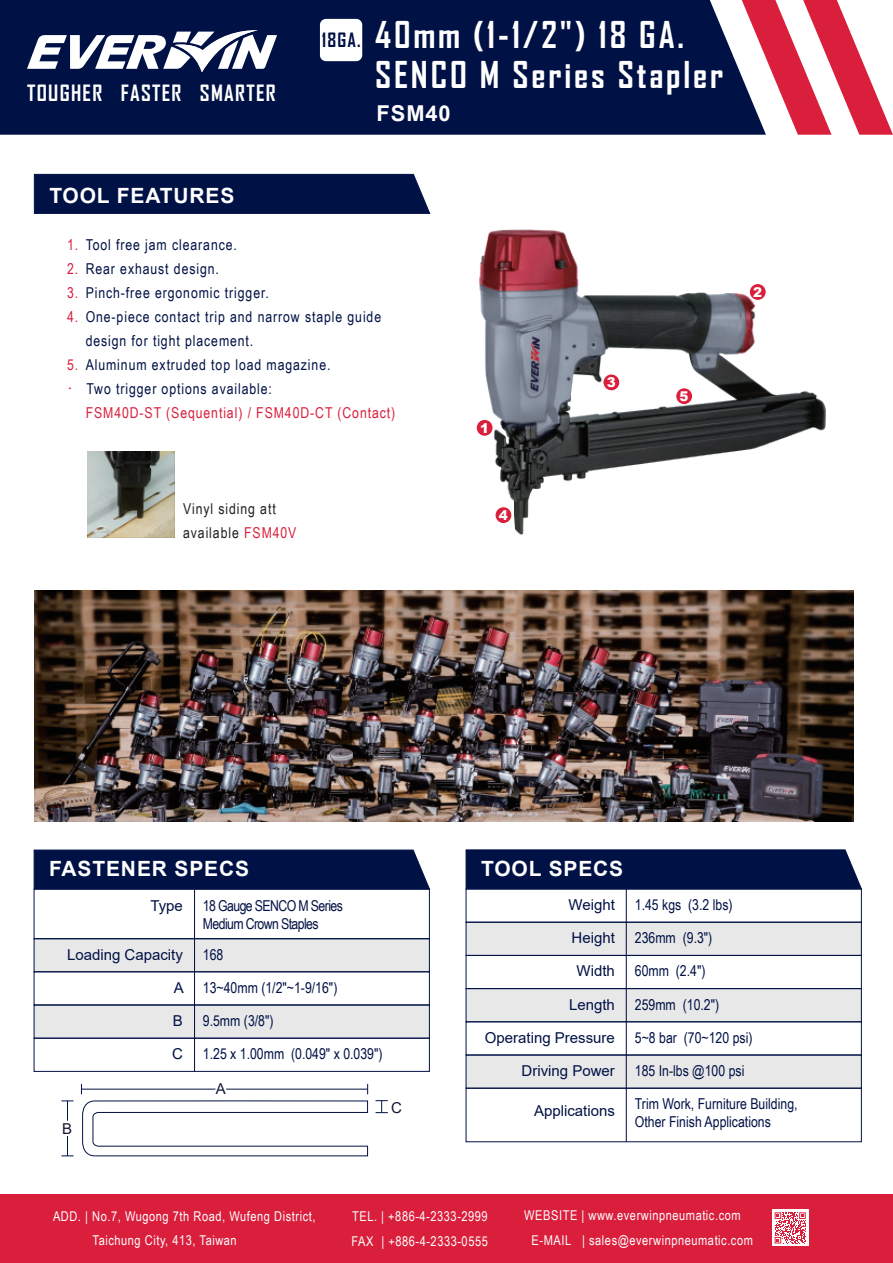
<style>
.page{position:relative;width:893px;height:1263px;background:#fff}
.page>*{position:absolute;margin:0;border:0;box-sizing:border-box;transform-origin:0 0}
.t1{font:700 35.4px/40.5px "Agency FB";letter-spacing:.08em;color:#fff}
.t2{font:700 21.9px "Arial";letter-spacing:.04em;color:#fff}
.t3{font:700 21.45px "Agency FB";letter-spacing:.06em;color:#fff}
.t4{font:700 21px "Arial";letter-spacing:.04em;color:#fff}
.t5{font:700 18.9px "Agency FB";color:#001145}
.t6{font:15px/24px "Arial Narrow";letter-spacing:.06em;color:#001145}
.t7{font:15px/18px "Arial Narrow";color:#001145}
.t8{font:15px "Arial";color:#001145}
.t9{font:15px "Arial Narrow";letter-spacing:.06em;color:#da1f3d}
.t10{font:15px/18px "Arial Narrow";letter-spacing:-.04em;color:#001145}
.t11{font:15px/24px "Arial Narrow";letter-spacing:.06em;color:#231f20}
.t12{font:15px "Arial";color:#191635}
.t13{font:13.5px/24px "Arial Narrow";letter-spacing:.04em;color:#fff}
.t14{font:900 13.5px "Arial";color:#fff}
.s1{color:#da1f3d}
.s2{font-family:"Adobe Ming Std";font-weight:300;color:#da1f3d}
</style>
<div class="page">
<div style="left:0;top:0;width:742px;height:135px;background:#001145"></div>
<svg style="left:27px;top:30px;width:250px;height:42px"></svg>
<div style="left:0;top:1194px;width:893px;height:69px;background:#da1f3d"></div>
<div style="left:772px;top:1209px;width:36px;height:37px;background:#fff"></div>
<svg style="left:775px;top:1212px;width:31px;height:31px"></svg>
<div style="left:320px;top:19px;width:42px;height:42px;background:#fff;border-radius:6px"></div>
<svg style="left:742px;top:0;width:151px;height:135px"></svg>
<div style="left:34px;top:938px;width:395px;height:34px;background:#e8e8e9"></div>
<div style="left:34px;top:1005px;width:395px;height:33px;background:#e8e8e9"></div>
<div style="left:466px;top:922px;width:395px;height:33px;background:#e8e8e9"></div>
<div style="left:466px;top:988px;width:395px;height:34px;background:#e8e8e9"></div>
<div style="left:466px;top:1056px;width:395px;height:33px;background:#e8e8e9"></div>
<div style="left:34px;top:1038px;width:396px;height:34px;border:1px solid #001145"></div>
<div style="left:34px;top:938px;width:396px;height:34px;border:1px solid #001145"></div>
<div style="left:34px;top:971px;width:396px;height:34px;border:1px solid #001145"></div>
<div style="left:34px;top:1004px;width:396px;height:34px;border:1px solid #001145"></div>
<hr style="left:194px;top:878px;width:1px;height:193px;background:#00093b">
<div style="left:34px;top:174px;width:387px;height:40px;background:#001145"></div>
<svg style="left:33px;top:849px;width:397px;height:41px;background:#0a1a4c"></svg>
<svg style="left:465px;top:849px;width:397px;height:41px;background:#09194b"></svg>
<div style="left:466px;top:922px;width:396px;height:34px;border:1px solid #001145"></div>
<div style="left:466px;top:955px;width:396px;height:34px;border:1px solid #001145"></div>
<div style="left:466px;top:988px;width:396px;height:34px;border:1px solid #001145"></div>
<div style="left:466px;top:1088px;width:396px;height:54px;border:1px solid #001145"></div>
<div style="left:466px;top:1055px;width:396px;height:33px;border:1px solid #001145"></div>
<hr style="left:626px;top:889px;width:1px;height:253px;background:#00093b">
<svg style="left:57px;top:1065px;width:311px;height:92px"></svg>
<svg style="left:376px;top:1100px;width:12px;height:14px"></svg>
<img style="left:421px;top:191px;width:405px;height:344px">
<svg style="left:602px;top:373px;width:18px;height:18px"></svg>
<svg style="left:675px;top:387px;width:18px;height:18px"></svg>
<svg style="left:494px;top:506px;width:18px;height:18px"></svg>
<svg style="left:476px;top:419px;width:18px;height:18px"></svg>
<svg style="left:749px;top:283px;width:18px;height:18px"></svg>
<img style="left:34px;top:590px;width:820px;height:232px">
<img style="left:88px;top:451px;width:86px;height:87px">
<h3 class="t3" style="left:27px;top:80px;width:250px">TOUGHER FASTER SMARTER</h3>
<h3 class="t4" style="left:49px;top:181px;width:187px">TOOL FEATURES</h3>
<p class="t5" style="left:322px;top:28px;width:40px">18GA.</p>
<h1 class="t1" style="left:375px;top:13px;width:350px">40mm (1-1/2") 18 GA.<br>SENCO M Series Stapler</h1>
<h2 class="t2" style="left:377px;top:98px;width:75px">FSM40</h2>
<p class="t6" style="left:67px;top:232px;width:171px"><span class="s1">1.</span> Tool free jam clearance.</p>
<p class="t6" style="left:67px;top:256px;width:153px"><span class="s1">2.</span> Rear exhaust design.</p>
<p class="t6" style="left:67px;top:280px;width:203px"><span class="s1">3.</span> Pinch-free ergonomic trigger.</p>
<p class="t6" style="left:86px;top:304px;width:297px;text-indent:-18px"><span class="s1">4.</span> One-piece contact trip and narrow staple guide design for tight placement.</p>
<p class="t6" style="left:63px;top:352px;width:269px;text-indent:5px"><span class="s1">5.</span> Aluminum extruded top load magazine.<span class="s2">．</span> Two trigger options available:</p>
<p class="t9" style="left:86px;top:402px;width:311px">FSM40D-ST (Sequential) / FSM40D-CT (Contact)</p>
<p class="t11" style="left:183px;top:496px;width:115px">Vinyl siding att available <span class="s1">FSM40V</span></p>
<p class="t14" style="left:480px;top:418px;width:10px">1</p>
<p class="t14" style="left:499px;top:505px;width:10px">4</p>
<p class="t14" style="left:607px;top:373px;width:10px">3</p>
<p class="t14" style="left:680px;top:386px;width:10px">5</p>
<p class="t14" style="left:753px;top:282px;width:10px">2</p>
<h3 class="t4" style="left:49px;top:854px;width:201px">FASTENER SPECS</h3>
<p class="t8" style="left:150px;top:896px;width:34px">Type</p>
<p class="t8" style="left:67px;top:944px;width:117px">Loading Capacity</p>
<p class="t8" style="left:174px;top:977px;width:12px">A</p>
<p class="t8" style="left:173px;top:1010px;width:12px">B</p>
<p class="t10" style="left:203px;top:896px;width:141px">18 Gauge SENCO M Series<br>Medium Crown Staples</p>
<p class="t6" style="left:203px;top:942px;width:22px">168</p>
<p class="t6" style="left:203px;top:975px;width:136px">13~40mm (1/2"~1-9/16")</p>
<p class="t6" style="left:203px;top:1008px;width:72px">9.5mm (3/8")</p>
<h3 class="t4" style="left:481px;top:854px;width:144px">TOOL SPECS</h3>
<p class="t8" style="left:568px;top:894px;width:48px">Weight</p>
<p class="t8" style="left:571px;top:928px;width:45px">Height</p>
<p class="t8" style="left:576px;top:961px;width:40px">Width</p>
<p class="t8" style="left:569px;top:994px;width:47px">Length</p>
<p class="t6" style="left:635px;top:892px;width:99px">1.45 kgs (3.2 lbs)</p>
<p class="t6" style="left:635px;top:925px;width:79px">236mm (9.3")</p>
<p class="t6" style="left:635px;top:959px;width:72px">60mm (2.4")</p>
<p class="t6" style="left:635px;top:992px;width:86px">259mm (10.2")</p>
<p class="t12" style="left:62px;top:1118px;width:12px">B</p>
<p class="t8" style="left:172px;top:1044px;width:12px">C</p>
<p class="t7" style="left:203px;top:1044px;width:181px">1.25 x 1.00mm (0.049" x 0.039")</p>
<p class="t12" style="left:216px;top:1079px;width:12px">A</p>
<p class="t12" style="left:391px;top:1097px;width:12px">C</p>
<p class="t8" style="left:485px;top:1027px;width:132px">Operating Pressure</p>
<p class="t8" style="left:521px;top:1060px;width:95px">Driving Power</p>
<p class="t8" style="left:534px;top:1101px;width:82px">Applications</p>
<p class="t7" style="left:635px;top:1028px;width:119px">5~8 bar (70~120 psi)</p>
<p class="t7" style="left:635px;top:1061px;width:111px">185 In-lbs @100 psi</p>
<p class="t7" style="left:635px;top:1094px;width:164px">Trim Work, Furniture Building,<br>Other Finish Applications</p>
<p class="t13" style="left:93px;top:1204px;width:224px;text-indent:-40px">ADD. | No.7, Wugong 7th Road, Wufeng District,<br>Taichung City, 413, Taiwan</p>
<p class="t13" style="left:352px;top:1204px;width:137px">TEL. | +886-4-2333-2999</p>
<p class="t13" style="left:352px;top:1229px;width:138px">FAX | +886-4-2333-0555</p>
<p class="t13" style="left:524px;top:1203px;width:218px">WEBSITE | www.everwinpneumatic.com</p>
<p class="t13" style="left:532px;top:1228px;width:223px">E-MAIL | sales@everwinpneumatic.com</p>
</div>
